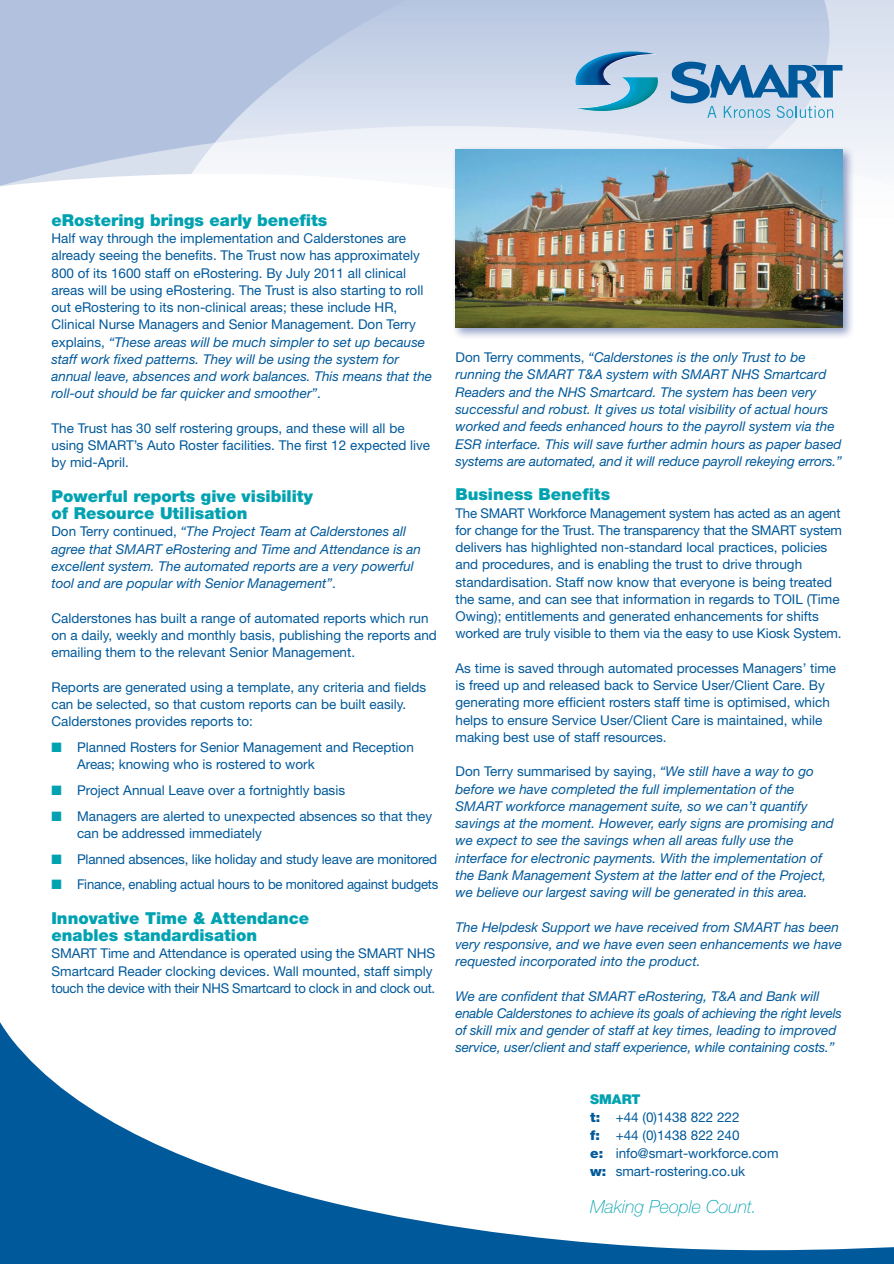
<style>
.page{position:relative;width:894px;height:1264px;background:#fff}
.page>*{position:absolute;margin:0;border:0;box-sizing:border-box;transform-origin:0 0}
.t1{font:italic 100 18px "Helvetica Neue";color:#00a2b1}
.t2{font:900 16.5px/17.2px "Helvetica Neue";color:#00a2b1}
.t3{font:13.5px/17.2px "Helvetica Neue";color:#00599b}
.t4{font:italic 13.5px/17.2px "Helvetica Neue";color:#00599b}
.s1{font-style:italic}
.s2{font-style:normal}
.s3{color:#00a2b1}
.s4{font-weight:900;color:#00a2b1}
.s5{font-weight:900}
</style>
<div class="page">
<svg style="left:467px;top:0;width:106px;height:124px;background:#c8d4e8"></svg>
<svg style="left:0;top:0;width:467px;height:124px;background:#bac9e1"></svg>
<svg style="left:573px;top:0;width:321px;height:124px;background:#cbd6e9"></svg>
<svg style="left:0;top:124px;width:894px;height:38px"></svg>
<img style="left:572px;top:51px;width:89px;height:60px">
<svg style="left:0;top:1022px;width:894px;height:242px"></svg>
<svg style="left:0;top:162px;width:894px;height:25px"></svg>
<div style="left:451px;top:145px;width:404px;height:195px;background:#253f8e;opacity:.5"></div>
<img style="left:455px;top:149px;width:387px;height:179px">
<svg style="left:671px;top:62px;width:171px;height:56px;background:#87afd0"></svg>
<p class="t2" style="left:51px;top:211px;width:277px">eRostering brings early benefits</p>
<p class="t3" style="left:51px;top:229px;width:382px">Half way through the implementation and Calderstones are already seeing the benefits. The Trust now has approximately 800 of its 1600 staff on eRostering. By July 2011 all clinical areas will be using eRostering. The Trust is also starting to roll out eRostering to its non-clinical areas; these include HR, Clinical Nurse Managers and Senior Management. Don Terry explains, <span class="s1">“These areas will be much simpler to set up because staff work fixed patterns. They will be using the system for annual leave, absences and work balances. This means that the roll-out should be far quicker and smoother”</span>.</p>
<p class="t3" style="left:51px;top:419px;width:380px">The Trust has 30 self rostering groups, and these will all be using SMART’s Auto Roster facilities. The first 12 expected live by mid-April.</p>
<p class="t2" style="left:51px;top:487px;width:263px">Powerful reports give visibility of Resource Utilisation</p>
<p class="t4" style="left:51px;top:523px;width:371px"><span class="s2">Don Terry continued,</span> “The Project Team at Calderstones all agree that SMART eRostering and Time and Attendance is an excellent system. The automated reports are a very powerful tool and are popular with Senior Management”<span class="s2">.</span></p>
<p class="t3" style="left:51px;top:609px;width:387px">Calderstones has built a range of automated reports which run on a daily, weekly and monthly basis, publishing the reports and emailing them to the relevant Senior Management.</p>
<p class="t3" style="left:51px;top:678px;width:376px">Reports are generated using a template, any criteria and fields can be selected, so that custom reports can be built easily.<br>Calderstones provides reports to:</p>
<p class="t3" style="left:77px;top:738px;width:338px;text-indent:-26px"><span class="s3">■</span> Planned Rosters for Senior Management and Reception<br>Areas; knowing who is rostered to work</p>
<p class="t3" style="left:51px;top:781px;width:295px"><span class="s3">■</span> Project Annual Leave over a fortnightly basis</p>
<p class="t3" style="left:77px;top:807px;width:357px;text-indent:-26px"><span class="s3">■</span> Managers are alerted to unexpected absences so that they can be addressed immediately</p>
<p class="t3" style="left:51px;top:850px;width:387px"><span class="s3">■</span> Planned absences, like holiday and study leave are monitored</p>
<p class="t3" style="left:51px;top:876px;width:388px"><span class="s3">■</span> Finance, enabling actual hours to be monitored against budgets</p>
<p class="t2" style="left:51px;top:909px;width:259px">Innovative Time &amp; Attendance enables standardisation</p>
<p class="t3" style="left:51px;top:945px;width:385px">SMART Time and Attendance is operated using the SMART NHS<br>Smartcard Reader clocking devices. Wall mounted, staff simply touch the device with their NHS Smartcard to clock in and clock out.</p>
<p class="t4" style="left:455px;top:348px;width:388px"><span class="s2">Don Terry comments,</span> “Calderstones is the only Trust to be running the SMART T&amp;A system with SMART NHS Smartcard Readers and the NHS Smartcard. The system has been very successful and robust. It gives us total visibility of actual hours worked and feeds enhanced hours to the payroll system via the ESR interface. This will save further admin hours as paper based systems are automated, and it will reduce payroll rekeying errors.”</p>
<p class="t2" style="left:455px;top:486px;width:156px">Business Benefits</p>
<p class="t3" style="left:455px;top:504px;width:388px">The SMART Workforce Management system has acted as an agent for change for the Trust. The transparency that the SMART system delivers has highlighted non-standard local practices, policies and procedures, and is enabling the trust to drive through standardisation. Staff now know that everyone is being treated the same, and can see that information in regards to TOIL (Time Owing); entitlements and generated enhancements for shifts worked are truly visible to them via the easy to use Kiosk System.</p>
<p class="t3" style="left:455px;top:659px;width:382px">As time is saved through automated processes Managers’ time is freed up and released back to Service User/Client Care. By generating more efficient rosters staff time is optimised, which helps to ensure Service User/Client Care is maintained, while making best use of staff resources.</p>
<p class="t4" style="left:455px;top:763px;width:380px"><span class="s2">Don Terry summarised by saying,</span> “We still have a way to go before we have completed the full implementation of the SMART workforce management suite, so we can’t quantify savings at the moment. However, early signs are promising and we expect to see the savings when all areas fully use the interface for electronic payments. With the implementation of the Bank Management System at the latter end of the Project, we believe our largest saving will be generated in this area.</p>
<p class="t4" style="left:455px;top:918px;width:388px">The Helpdesk Support we have received from SMART has been very responsive, and we have even seen enhancements we have requested incorporated into the product.</p>
<p class="t4" style="left:455px;top:987px;width:388px">We are confident that SMART eRostering, T&amp;A and Bank will enable Calderstones to achieve its goals of achieving the right levels of skill mix and gender of staff at key times, leading to improved service, user/client and staff experience, while containing costs.”</p>
<p class="t3" style="left:590px;top:1090px;width:190px;line-height:18px"><span class="s4">SMART<br></span><span class="s5">t:</span> +44 (0)1438 822 222<br><span class="s5">f:</span> +44 (0)1438 822 240<br><span class="s5">e:</span> info@smart-workforce.com <span class="s5">w:</span> smart-rostering.co.uk</p>
<h1 class="t1" style="left:590px;top:1196px;width:168px">Making People Count.</h1>
</div>
